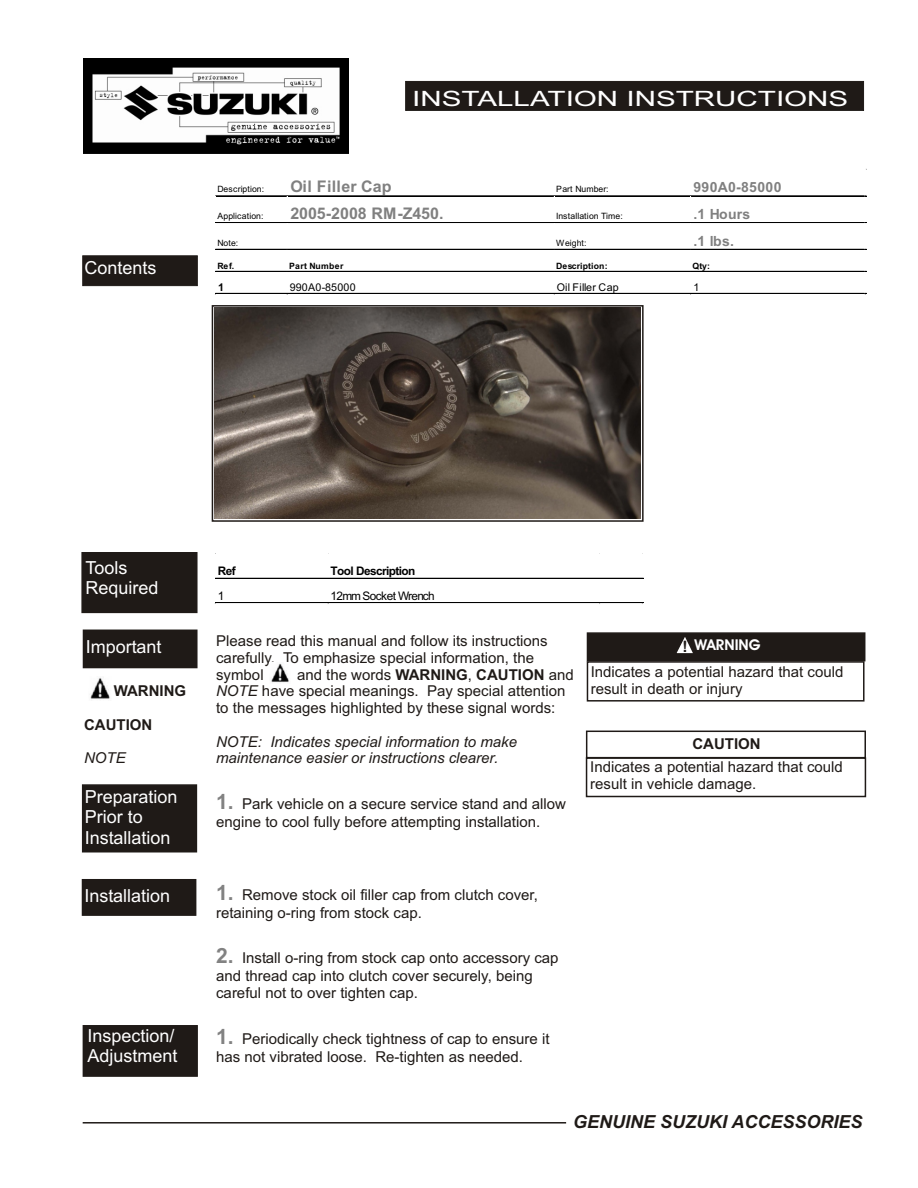
<style>
.page{position:relative;width:918px;height:1188px;background:#fff}
.page>*{position:absolute;margin:0;border:0;box-sizing:border-box;transform-origin:0 0}
.t1{font:21.15px "Arial Narrow";color:#fff;scale:1.71 1}
.t2{font:700 21px "Arial";color:#828282}
.t3{font:18px/20.1px "Arial";color:#fff}
.t4{font:italic 700 18px "Arial";color:#1f1a17}
.t5{font:700 16.05px "Arial";letter-spacing:-.005em;color:#808080}
.t6{font:700 16.05px "Arial";letter-spacing:.02em;color:#808080}
.t7{font:700 15.75px "Arial";color:#1f1a17}
.t8{font:15px/16.8px "Arial";color:#1f1a17}
.t9{font:italic 15px/16.8px "Arial";color:#1f1a17}
.t10{font:700 15px "Arial";color:#1f1a17}
.t11{font:700 15px "Avant Garde Bk BT";color:#fff}
.t12{font:700 14.1px "Arial";letter-spacing:.025em;color:#808080}
.t13{font:700 11.85px "Arial";letter-spacing:-.045em;color:#000}
.t14{font:11.85px "Arial";letter-spacing:-.045em;color:#000}
.t15{font:10.65px "Arial";letter-spacing:.02em;color:#000}
.t16{font:700 10.65px "Arial";color:#000}
.t17{font:8.7px "Arial";letter-spacing:-.005em;color:#000}
.t18{font:700 8.7px "Arial";letter-spacing:.015em;color:#000}
.t19{font:8.7px "Arial";letter-spacing:.015em;color:#000}
.s1{font-weight:700}
.s2{font-style:italic}
</style>
<div class="page">
<div style="left:83px;top:630px;width:115px;height:38px;background:#1f1a17"></div>
<div style="left:82px;top:784px;width:115px;height:69px;background:#1f1a17;border:2px solid #1f1a17"></div>
<div style="left:587px;top:632px;width:278px;height:29px;background:#1f1a17;border:2px solid #1f1a17"></div>
<svg style="left:673px;top:633px;width:24px;height:21px"></svg>
<div style="left:406px;top:81px;width:458px;height:30px;background:#1f1a17;border:1px solid #1f1a17"></div>
<hr style="left:215px;top:196px;width:650px;height:1px;background:#000">
<hr style="left:215px;top:222px;width:650px;height:1px;background:#000">
<hr style="left:215px;top:223px;width:650px;height:1px;background:#000">
<hr style="left:215px;top:249px;width:650px;height:1px;background:#000">
<hr style="left:215px;top:271px;width:650px;height:1px;background:#000">
<hr style="left:215px;top:293px;width:650px;height:1px;background:#000">
<svg style="left:690px;top:195px;width:2px;height:100px"></svg>
<svg style="left:865px;top:169px;width:2px;height:126px"></svg>
<div style="left:83px;top:256px;width:114px;height:30px;background:#1f1a17"></div>
<div style="left:212px;top:305px;width:432px;height:217px;border:2px solid #1f1a17"></div>
<hr style="left:215px;top:578px;width:429px;height:1px;background:#000">
<hr style="left:215px;top:602px;width:429px;height:1px;background:#000">
<hr style="left:215px;top:603px;width:429px;height:1px;background:#000">
<div style="left:81px;top:552px;width:117px;height:61px;background:#1f1a17;border:2px solid #1f1a17"></div>
<div style="left:82px;top:879px;width:114px;height:37px;background:#1f1a17;border:2px solid #1f1a17"></div>
<div style="left:83px;top:1025px;width:115px;height:52px;background:#1f1a17;border:2px solid #1f1a17"></div>
<img style="left:271px;top:663px;width:18px;height:20px">
<div style="left:586px;top:731px;width:280px;height:27px;border:2px solid #1f1a17"></div>
<div style="left:587px;top:661px;width:278px;height:41px;border:2px solid #1f1a17"></div>
<div style="left:586px;top:757px;width:280px;height:40px;border:2px solid #1f1a17"></div>
<img style="left:215px;top:307px;width:426px;height:212px">
<img style="left:90px;top:677px;width:20px;height:22px">
<hr style="left:83px;top:1122px;width:483px;height:2px;background:#1f1a17">
<img style="left:84px;top:58px;width:265px;height:95px">
<p class="t3" style="left:85px;top:259px;width:73px">Contents</p>
<h1 class="t1" style="left:412px;top:91px;width:257px">INSTALLATION INSTRUCTIONS</h1>
<p class="t17" style="left:217px;top:185px;width:48px">Description:</p>
<p class="t6" style="left:290px;top:180px;width:103px">Oil Filler Cap</p>
<p class="t17" style="left:556px;top:185px;width:54px">Part Number:</p>
<p class="t12" style="left:693px;top:182px;width:90px">990A0-85000</p>
<p class="t19" style="left:217px;top:212px;width:48px">Application:</p>
<p class="t5" style="left:290px;top:207px;width:155px">2005-2008 RM-Z450.</p>
<p class="t19" style="left:556px;top:212px;width:68px">Installation Time:</p>
<p class="t12" style="left:693px;top:208px;width:58px">.1 Hours</p>
<p class="t17" style="left:217px;top:240px;width:22px">Note:</p>
<p class="t17" style="left:556px;top:240px;width:32px">Weight:</p>
<p class="t12" style="left:693px;top:236px;width:42px">.1 lbs.</p>
<p class="t18" style="left:217px;top:263px;width:18px">Ref.</p>
<p class="t18" style="left:289px;top:263px;width:56px">Part Number</p>
<p class="t18" style="left:556px;top:263px;width:53px">Description:</p>
<p class="t18" style="left:693px;top:263px;width:19px">Qty:</p>
<p class="t16" style="left:218px;top:283px;width:7px">1</p>
<p class="t15" style="left:290px;top:283px;width:67px">990A0-85000</p>
<p class="t15" style="left:557px;top:283px;width:63px">Oil Filler Cap</p>
<p class="t15" style="left:693px;top:283px;width:7px">1</p>
<p class="t3" style="left:85px;top:559px;width:75px">Tools<br>Required</p>
<p class="t3" style="left:86px;top:638px;width:77px">Important</p>
<p class="t10" style="left:114px;top:685px;width:74px">WARNING</p>
<p class="t10" style="left:84px;top:719px;width:70px">CAUTION</p>
<p class="t9" style="left:84px;top:751px;width:43px">NOTE</p>
<p class="t3" style="left:85px;top:789px;width:94px">Preparation<br>Prior to<br>Installation</p>
<p class="t13" style="left:218px;top:567px;width:19px">Ref</p>
<p class="t13" style="left:331px;top:567px;width:86px">Tool Description</p>
<p class="t14" style="left:218px;top:592px;width:8px">1</p>
<p class="t14" style="left:331px;top:592px;width:106px">12mm Socket Wrench</p>
<p class="t8" style="left:216px;top:634px;width:333px">Please read this manual and follow its instructions carefully. To emphasize special information, the symbol</p>
<p class="t8" style="left:216px;top:667px;width:359px;text-indent:81px">and the words <span class="s1">WARNING</span>, <span class="s1">CAUTION</span> and<br><span class="s2">NOTE</span> have special meanings. Pay special attention to the messages highlighted by these signal words:</p>
<p class="t9" style="left:216px;top:734px;width:302px">NOTE: Indicates special information to make maintenance easier or instructions clearer.</p>
<p class="t8" style="left:216px;top:796px;width:351px;line-height:18px;text-indent:26px">Park vehicle on a secure service stand and allow engine to cool fully before attempting installation.</p>
<h2 class="t2" style="left:216px;top:794px;width:19px">1.</h2>
<p class="t11" style="left:695px;top:638px;width:68px">WARNING</p>
<p class="t7" style="left:683px;top:641px;width:7px">!</p>
<p class="t8" style="left:591px;top:665px;width:254px">Indicates a potential hazard that could result in death or injury</p>
<p class="t10" style="left:692px;top:739px;width:70px">CAUTION</p>
<p class="t8" style="left:590px;top:760px;width:254px">Indicates a potential hazard that could result in vehicle damage.</p>
<p class="t3" style="left:84px;top:887px;width:87px">Installation</p>
<p class="t3" style="left:87px;top:1027px;width:92px">Inspection/<br>Adjustment</p>
<h2 class="t2" style="left:216px;top:884px;width:19px">1.</h2>
<p class="t8" style="left:216px;top:887px;width:323px;line-height:18px;text-indent:26px">Remove stock oil filler cap from clutch cover, retaining o-ring from stock cap.</p>
<p class="t8" style="left:216px;top:951px;width:344px;line-height:17.4px;text-indent:26px">Install o-ring from stock cap onto accessory cap and thread cap into clutch cover securely, being careful not to over tighten cap.</p>
<p class="t8" style="left:216px;top:1031px;width:335px;line-height:18px;text-indent:26px">Periodically check tightness of cap to ensure it has not vibrated loose. Re-tighten as needed.</p>
<h2 class="t2" style="left:216px;top:948px;width:19px">2.</h2>
<h2 class="t2" style="left:216px;top:1028px;width:19px">1.</h2>
<p class="t4" style="left:573px;top:1115px;width:291px">GENUINE SUZUKI ACCESSORIES</p>
</div>
